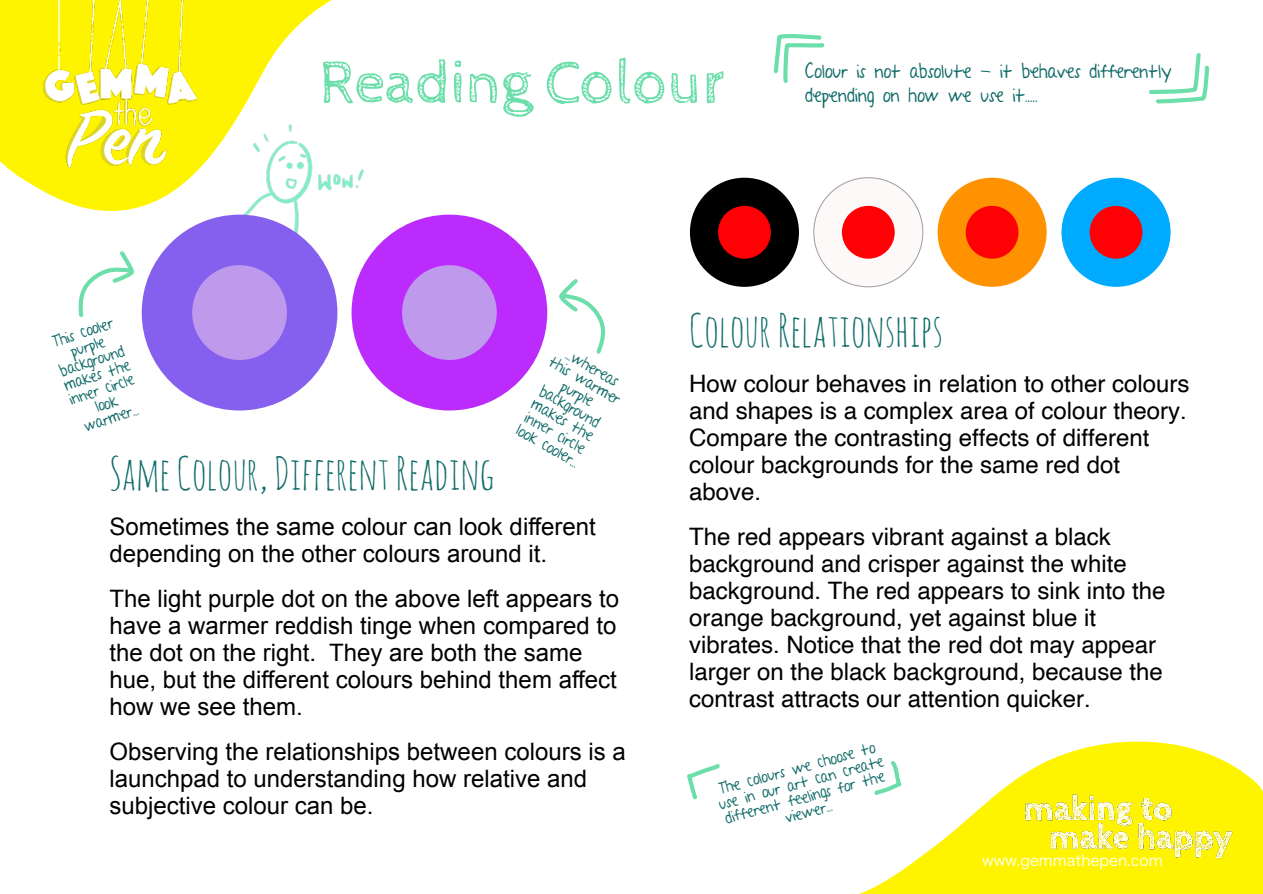
<style>
.page{position:relative;width:1263px;height:894px;background:#fff}
.page>*{position:absolute;margin:0;border:0;box-sizing:border-box;transform-origin:0 0}
.t1{font:61.5px "Cabin Sketch";color:#6bdea9}
.t2{font:45px "Amatic SC";color:#106c69}
.t3{font:24px/27px "Helvetica";color:#000}
.t4{font:24px/27px "Arial";color:#000}
.t5{font:18px/24px "A Year Without Rain";color:#106c69}
.t6{font:15px/15px "A Year Without Rain";color:#106c69;text-align:center}
.t7{font:15px "Hiragino Sans W3";color:#fff}
</style>
<div class="page">
<svg style="left:687px;top:764px;width:32px;height:33px"></svg>
<svg style="left:773px;top:34px;width:52px;height:49px"></svg>
<svg style="left:1150px;top:53px;width:57px;height:51px"></svg>
<div style="left:690px;top:178px;width:109px;height:109px;background:#000;border-radius:50%"></div>
<div style="left:718px;top:206px;width:53px;height:52px;background:#ff0005;border-radius:50%"></div>
<div style="left:813px;top:177px;width:110px;height:110px;background:#fdf9f9;border:1px solid #a1a1a1;border-radius:50%"></div>
<div style="left:842px;top:206px;width:53px;height:52px;background:#ff0005;border-radius:50%"></div>
<div style="left:938px;top:178px;width:109px;height:109px;background:#ff9200;border-radius:50%"></div>
<div style="left:966px;top:206px;width:52px;height:52px;background:#ff0005;border-radius:50%"></div>
<div style="left:1061px;top:178px;width:109px;height:109px;background:#00abff;border-radius:50%"></div>
<div style="left:1090px;top:206px;width:52px;height:52px;background:#ff0005;border-radius:50%"></div>
<div style="left:142px;top:214px;width:195px;height:196px;background:#8560ef;border-radius:50%"></div>
<div style="left:192px;top:265px;width:95px;height:95px;background:#bf99ec;border-radius:50%"></div>
<div style="left:352px;top:214px;width:195px;height:196px;background:#ba2bfc;border-radius:50%"></div>
<div style="left:402px;top:265px;width:95px;height:95px;background:#bf99ec;border-radius:50%"></div>
<img style="left:0;top:0;width:344px;height:241px">
<svg style="left:862px;top:741px;width:401px;height:152px"></svg>
<img style="left:992px;top:766px;width:250px;height:125px">
<svg style="left:78px;top:251px;width:56px;height:66px"></svg>
<svg style="left:559px;top:279px;width:47px;height:75px"></svg>
<h1 class="t1" style="left:319px;top:49px;width:409px">Reading Colour</h1>
<p class="t5" style="left:805px;top:60px;width:368px">Colour is not absolute - it behaves differently depending on how we use it…..</p>
<p class="t6" style="left:48px;top:336px;width:70px;rotate:-18deg">This cooler purple background makes the inner circle look warmer...</p>
<p class="t6" style="left:561px;top:341px;width:81px;rotate:30deg">...whereas this warmer purple background makes the inner circle look cooler...</p>
<h2 class="t2" style="left:109px;top:443px;width:387px">Same Colour, DifferentReading</h2>
<p class="t4" style="left:109px;top:514px;width:488px">Sometimes the same colour can look different depending on the other colours around it.</p>
<p class="t4" style="left:109px;top:586px;width:511px">The light purple dot on the above left appears to have a warmer reddish tinge when compared to the dot on the right. They are both the same hue, but the different colours behind them affect how we see them.</p>
<p class="t4" style="left:109px;top:739px;width:518px">Observing the relationships between colours is a launchpad to understanding how relative and subjective colour can be.</p>
<h2 class="t2" style="left:689px;top:301px;width:256px">ColourRelationships</h2>
<p class="t3" style="left:689px;top:371px;width:502px">How colour behaves in relation to other colours and shapes is a complex area of colour theory.<br>Compare the contrasting effects of different colour backgrounds for the same red dot above.</p>
<p class="t3" style="left:689px;top:524px;width:478px">The red appears vibrant against a black background and crisper against the white background. The red appears to sink into the orange background, yet against blue it vibrates. Notice that the red dot may appear larger on the black background, because the contrast attracts our attention quicker.</p>
<p class="t6" style="left:713px;top:782px;width:171px;rotate:-15deg">The colours we choose to use in our art can create different feelings for the viewer...</p>
<p class="t7" style="left:982px;top:852px;width:182px">www.gemmathepen.com</p>
</div>
